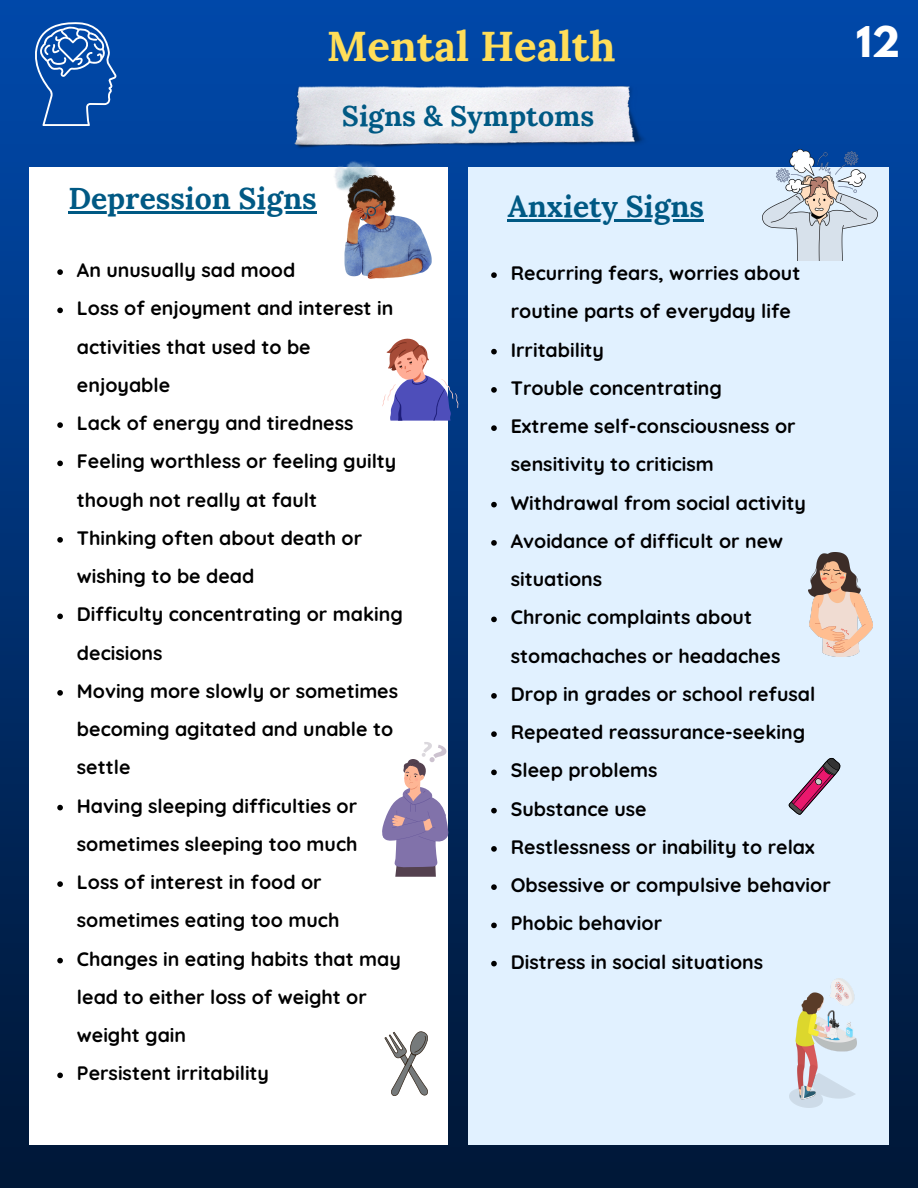
<style>
.page{position:relative;width:918px;height:1188px;background:#fff}
.page>*{position:absolute;margin:0;border:0;box-sizing:border-box;transform-origin:0 0}
.t1{font:700 42px "Lora";color:#ffde59}
.t2{font:700 37.5px "League Spartan";color:#fff}
.t3{font:700 30px "Lora";color:#005984}
.t4{font:700 28.5px "Lora";color:#005984}
.t5{font:700 19.5px/38.2px "Quicksand";color:#000}
</style>
<div class="page">
<img style="left:0;top:0;width:918px;height:1188px">
<div style="left:29px;top:167px;width:419px;height:978px;background:#fff"></div>
<div style="left:468px;top:167px;width:421px;height:978px;background:#e1f1ff"></div>
<img style="left:292px;top:83px;width:358px;height:67px">
<svg style="left:32px;top:22px;width:85px;height:104px;background:#2762b1"></svg>
<img style="left:333px;top:161px;width:98px;height:118px">
<img style="left:763px;top:149px;width:115px;height:112px">
<svg style="left:789px;top:758px;width:51px;height:57px"></svg>
<img style="left:790px;top:979px;width:66px;height:129px">
<svg style="left:382px;top:337px;width:76px;height:84px"></svg>
<svg style="left:491px;top:272px;width:6px;height:6px"></svg>
<svg style="left:491px;top:349px;width:6px;height:5px"></svg>
<svg style="left:491px;top:387px;width:6px;height:6px"></svg>
<svg style="left:491px;top:425px;width:6px;height:6px"></svg>
<svg style="left:491px;top:502px;width:6px;height:5px"></svg>
<svg style="left:491px;top:540px;width:6px;height:6px"></svg>
<svg style="left:491px;top:617px;width:6px;height:5px"></svg>
<svg style="left:491px;top:693px;width:6px;height:6px"></svg>
<svg style="left:491px;top:731px;width:6px;height:6px"></svg>
<svg style="left:491px;top:770px;width:6px;height:5px"></svg>
<svg style="left:491px;top:808px;width:6px;height:5px"></svg>
<svg style="left:491px;top:846px;width:6px;height:6px"></svg>
<svg style="left:491px;top:884px;width:6px;height:6px"></svg>
<svg style="left:491px;top:923px;width:6px;height:5px"></svg>
<svg style="left:491px;top:961px;width:6px;height:5px"></svg>
<img style="left:808px;top:553px;width:64px;height:103px">
<svg style="left:384px;top:1031px;width:44px;height:65px"></svg>
<svg style="left:382px;top:742px;width:66px;height:135px"></svg>
<svg style="left:57px;top:269px;width:6px;height:6px"></svg>
<svg style="left:57px;top:308px;width:6px;height:5px"></svg>
<svg style="left:57px;top:422px;width:6px;height:6px"></svg>
<svg style="left:57px;top:461px;width:6px;height:5px"></svg>
<svg style="left:57px;top:537px;width:6px;height:6px"></svg>
<svg style="left:57px;top:614px;width:6px;height:5px"></svg>
<svg style="left:57px;top:690px;width:6px;height:6px"></svg>
<svg style="left:57px;top:805px;width:6px;height:5px"></svg>
<svg style="left:57px;top:881px;width:6px;height:6px"></svg>
<svg style="left:57px;top:958px;width:6px;height:5px"></svg>
<svg style="left:57px;top:1073px;width:6px;height:5px"></svg>
<hr style="left:68px;top:211px;width:249px;height:2px;background:#005984">
<hr style="left:508px;top:219px;width:196px;height:2px;background:#005984">
<h1 class="t1" style="left:327px;top:19px;width:290px">Mental Health</h1>
<p class="t4" style="left:342px;top:97px;width:254px">Signs &amp; Symptoms</p>
<p class="t3" style="left:68px;top:179px;width:250px">Depression Signs</p>
<p class="t3" style="left:508px;top:187px;width:198px">Anxiety Signs</p>
<p class="t5" style="left:77px;top:251px;width:220px">An unusually sad mood</p>
<p class="t5" style="left:77px;top:289px;width:318px">Loss of enjoyment and interest in activities that used to be enjoyable</p>
<p class="t5" style="left:77px;top:404px;width:278px">Lack of energy and tiredness</p>
<p class="t5" style="left:77px;top:442px;width:321px">Feeling worthless or feeling guilty though not really at fault</p>
<p class="t5" style="left:77px;top:518px;width:287px">Thinking often about death or wishing to be dead</p>
<p class="t5" style="left:77px;top:595px;width:327px">Difficulty concentrating or making decisions</p>
<p class="t5" style="left:77px;top:671px;width:323px">Moving more slowly or sometimes becoming agitated and unable to settle</p>
<p class="t5" style="left:77px;top:786px;width:282px">Having sleeping difficulties or sometimes sleeping too much</p>
<p class="t5" style="left:77px;top:863px;width:264px">Loss of interest in food or sometimes eating too much</p>
<p class="t5" style="left:77px;top:939px;width:325px">Changes in eating habits that may lead to either loss of weight or weight gain</p>
<p class="t5" style="left:77px;top:1054px;width:194px">Persistent irritability</p>
<p class="t5" style="left:511px;top:254px;width:291px">Recurring fears, worries about routine parts of everyday life</p>
<p class="t5" style="left:511px;top:330px;width:95px">Irritability</p>
<p class="t5" style="left:511px;top:369px;width:213px">Trouble concentrating</p>
<p class="t5" style="left:511px;top:407px;width:286px">Extreme self-consciousness or sensitivity to criticism</p>
<p class="t5" style="left:511px;top:483px;width:297px">Withdrawal from social activity</p>
<p class="t5" style="left:511px;top:522px;width:274px">Avoidance of difficult or new situations</p>
<p class="t5" style="left:511px;top:598px;width:271px">Chronic complaints about stomachaches or headaches</p>
<p class="t5" style="left:511px;top:675px;width:306px">Drop in grades or school refusal</p>
<p class="t5" style="left:511px;top:713px;width:296px">Repeated reassurance-seeking</p>
<p class="t5" style="left:511px;top:751px;width:148px">Sleep problems</p>
<p class="t5" style="left:511px;top:789px;width:137px">Substance use</p>
<p class="t5" style="left:511px;top:828px;width:305px">Restlessness or inability to relax</p>
<p class="t5" style="left:511px;top:866px;width:322px">Obsessive or compulsive behavior</p>
<h2 class="t5" style="left:511px;top:904px;width:153px">Phobic behavior</h2>
<p class="t5" style="left:511px;top:942px;width:254px">Distress in social situations</p>
<p class="t2" style="left:856px;top:24px;width:45px">12</p>
</div>
